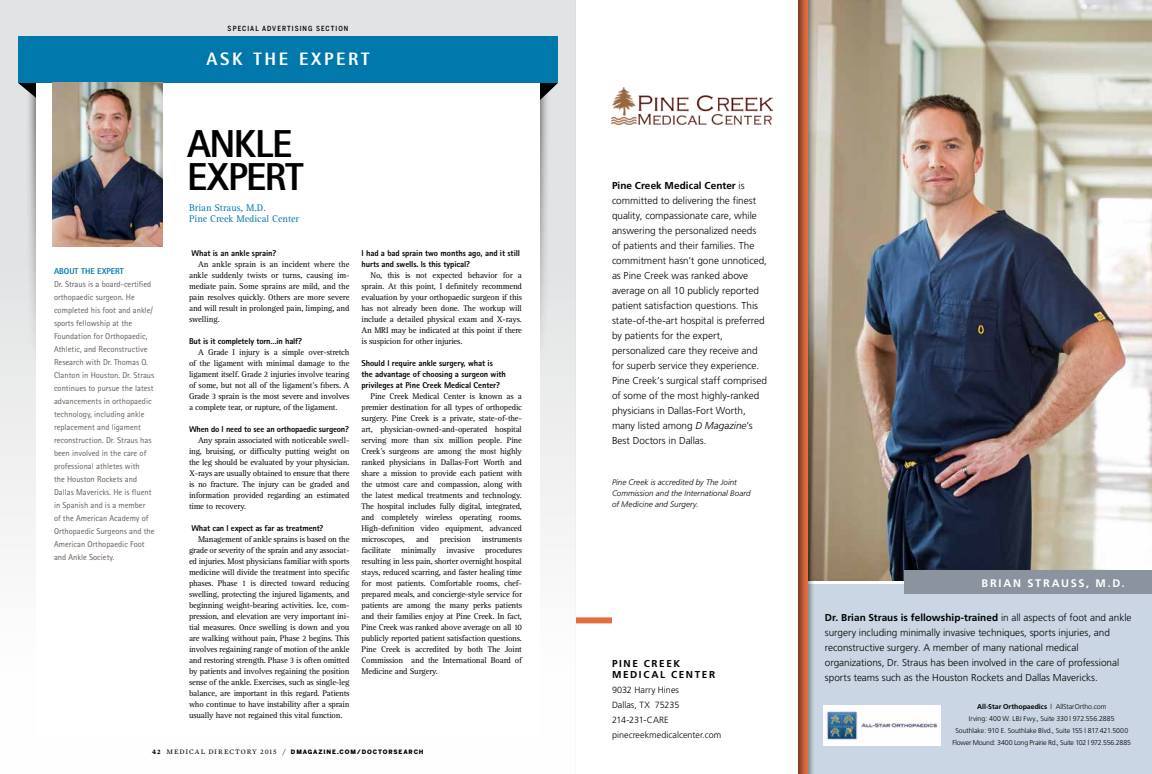
<style>
.page{position:relative;width:1152px;height:774px;background:#fff}
.page>*{position:absolute;margin:0;border:0;box-sizing:border-box;transform-origin:0 0}
.t1{font:800 39px/33px "Rotis Sans Serif";letter-spacing:-.03em;color:#000}
.t2{font:800 18px "Rotis Semi Sans";letter-spacing:.15em;color:#fff}
.t3{font:700 11px "Frutiger";letter-spacing:.16em;color:#fff}
.t4{font:300 10px/15px "Frutiger";color:#000}
.t5{font:10px/11px "Rotis Serif";color:#0078ab}
.t6{font:700 10px/11px "Frutiger";letter-spacing:.16em;color:#000}
.t7{font:300 9px/15px "Frutiger";letter-spacing:.005em;color:#000}
.t8{font:8.5px/11px "Rotis Serif";letter-spacing:-.02em;color:#000;text-align:justify}
.t9{font:8.5px/13px "Rotis Sans Serif";color:#635c57}
.t10{font:800 8.5px/11px "Rotis Sans Serif";letter-spacing:-.01em;color:#000}
.t11{font:800 8.5px "Rotis Sans Serif";color:#0078ab}
.t12{font:italic 300 8px/11px "Frutiger";letter-spacing:.005em;color:#000}
.t13{font:300 7px/12px "Frutiger";letter-spacing:-.015em;color:#000;text-align:center}
.t14{font:500 7px "Benton Sans Cond";letter-spacing:.15em;color:#000}
.t15{font:900 6px "Benton Sans";letter-spacing:.14em;color:#000}
.s1{font-family:"Mercury Text G2";font-weight:700;font-size:7px}
.s2{font-family:"Mercury Text G2";font-weight:400;font-size:7px}
.s3{font-weight:700}
.s4{font-style:italic}
</style>
<div class="page">
<div style="left:0;top:0;width:576px;height:774px;background:linear-gradient(to bottom,#dbdcdd,#fff)"></div>
<svg style="left:18px;top:83px;width:8px;height:19px"></svg>
<svg style="left:550px;top:83px;width:8px;height:21px"></svg>
<div style="left:26px;top:64px;width:524px;height:303px;background:#000;opacity:.75"></div>
<div style="left:36px;top:74px;width:504px;height:664px;background:#fff"></div>
<div style="left:18px;top:36px;width:540px;height:47px;background:#0078ab"></div>
<img style="left:52px;top:83px;width:110px;height:164px">
<img style="left:815px;top:0;width:337px;height:580px">
<div style="left:789px;top:584px;width:363px;height:190px;background:#cad6e3"></div>
<div style="left:649px;top:0;width:166px;height:774px;background:#000;opacity:.45"></div>
<div style="left:574px;top:0;width:233px;height:774px;background:#000;opacity:.45"></div>
<div style="left:576px;top:0;width:222px;height:774px;background:#fff"></div>
<img style="left:612px;top:88px;width:161px;height:36px">
<div style="left:904px;top:571px;width:248px;height:23px;background:#8a939e"></div>
<div style="left:576px;top:617px;width:36px;height:6px;background:#e26e40"></div>
<img style="left:824px;top:705px;width:117px;height:41px">
<p class="t14" style="left:228px;top:24px;width:122px">SPECIAL ADVERTISING SECTION</p>
<h2 class="t2" style="left:206px;top:48px;width:165px">ASK THE EXPERT</h2>
<h1 class="t1" style="left:187px;top:127px;width:118px">ANKLE<br>EXPERT</h1>
<p class="t11" style="left:54px;top:265px;width:71px">ABOUT THE EXPERT</p>
<p class="t9" style="left:54px;top:277px;width:102px">Dr. Straus is a board-certified orthopaedic surgeon. He completed his foot and ankle/ sports fellowship at the<br>Foundation for Orthopaedic,<br>Athletic, and Reconstructive<br>Research with Dr. Thomas O.<br>Clanton in Houston. Dr. Straus continues to pursue the latest advancements in orthopaedic technology, including ankle replacement and ligament reconstruction. Dr. Straus has been involved in the care of professional athletes with<br>the Houston Rockets and<br>Dallas Mavericks. He is fluent in Spanish and is a member<br>of the American Academy of<br>Orthopaedic Surgeons and the<br>American Orthopaedic Foot and Ankle Society.</p>
<p class="t5" style="left:189px;top:202px;width:112px">Brian Straus, M.D.<br>Pine Creek Medical Center</p>
<p class="t10" style="left:191px;top:248px;width:87px">What is an ankle sprain?</p>
<p class="t8" style="left:189px;top:259px;width:162px;text-indent:9px">An ankle sprain is an incident where the ankle suddenly twists or turns, causing im&shy;mediate pain. Some sprains are mild, and the pain resolves quickly. Others are more severe and will result in prolonged pain, limping, and swelling.</p>
<p class="t10" style="left:189px;top:336px;width:115px">But is it completely torn…in half?</p>
<p class="t8" style="left:189px;top:347px;width:162px;text-indent:9px">A Grade I injury is a simple over-stretch of the ligament with minimal damage to the ligament itself. Grade 2 injuries involve tearing of some, but not all of the ligament’s fibers. A Grade 3 sprain is the most severe and involves a complete tear, or rupture, of the ligament.</p>
<p class="t10" style="left:189px;top:423px;width:162px">When do I need to see an orthopaedic surgeon?</p>
<p class="t8" style="left:189px;top:435px;width:162px;text-indent:9px">Any sprain associated with noticeable swell&shy;ing, bruising, or difficulty putting weight on the leg should be evaluated by your physician.<br>X-rays are usually obtained to ensure that there is no fracture. The injury can be graded and information provided regarding an estimated time to recovery.</p>
<p class="t10" style="left:191px;top:522px;width:134px">What can I expect as far as treatment?</p>
<p class="t8" style="left:189px;top:534px;width:162px;text-indent:9px">Management of ankle sprains is based on the grade or severity of the sprain and any associat&shy;ed injuries. Most physicians familiar with sports medicine will divide the treatment into specific phases. Phase 1 is directed toward reducing swelling, protecting the injured ligaments, and beginning weight-bearing activities. Ice, com&shy;pression, and elevation are very important ini&shy;tial measures. Once swelling is down and you are walking without pain, Phase 2 begins. This involves regaining range of motion of the ankle and restoring strength. Phase 3 is often omitted by patients and involves regaining the position sense of the ankle. Exercises, such as single-leg balance, are important in this regard. Patients who continue to have instability after a sprain usually have not regained this vital function.</p>
<p class="t10" style="left:361px;top:247px;width:160px">I had a bad sprain two months ago, and it still hurts and swells. Is this typical?</p>
<p class="t8" style="left:361px;top:270px;width:162px;text-indent:9px">No, this is not expected behavior for a sprain. At this point, I definitely recommend evaluation by your orthopaedic surgeon if this has not already been done. The workup will include a detailed physical exam and X-rays.<br>An MRI may be indicated at this point if there is suspicion for other injuries.</p>
<p class="t10" style="left:361px;top:357px;width:146px">Should I require ankle surgery, what is the advantage of choosing a surgeon with privileges at Pine Creek Medical Center?</p>
<p class="t8" style="left:361px;top:391px;width:162px;text-indent:9px">Pine Creek Medical Center is known as a premier destination for all types of orthopedic surgery. Pine Creek is a private, state-of-the&shy;art, physician-owned-and-operated hospital serving more than six million people. Pine Creek’s surgeons are among the most highly ranked physicians in Dallas-Fort Worth and share a mission to provide each patient with the utmost care and compassion, along with the latest medical treatments and technology.<br>The hospital includes fully digital, integrated, and completely wireless operating rooms.<br>High-definition video equipment, advanced microscopes,</p>
<p class="t8" style="left:416px;top:534px;width:14px">and</p>
<p class="t8" style="left:440px;top:534px;width:32px">precision</p>
<p class="t8" style="left:361px;top:534px;width:162px;text-indent:120px">instruments facilitate minimally invasive procedures resulting in less pain, shorter overnight hospital stays, reduced scarring, and faster healing time for most patients. Comfortable rooms, chef&shy;prepared meals, and concierge-style service for patients are among the many perks patients and their families enjoy at Pine Creek. In fact, Pine Creek was ranked above average on all 10 publicly reported patient satisfaction questions.<br>Pine Creek is accredited by both The Joint Commission and the International Board of Medicine and Surgery.</p>
<p class="t15" style="left:152px;top:748px;width:273px"><span class="s1">42</span> <span class="s2">MEDICAL DIRECTORY 2015 /</span> DMAGAZINE.COM/DOCTORSEARCH</p>
<p class="t4" style="left:612px;top:178px;width:157px"><span class="s3">Pine Creek Medical Center</span> is committed to delivering the finest quality, compassionate care, while answering the personalized needs of patients and their families. The commitment hasn’t gone unnoticed, as Pine Creek was ranked above average on all 10 publicly reported patient satisfaction questions. This state-of-the-art hospital is preferred by patients for the expert, personalized care they receive and for superb service they experience.<br>Pine Creek’s surgical staff comprised of some of the most highly-ranked physicians in Dallas-Fort Worth, many listed among <span class="s4">D Magazine</span>’s Best Doctors in Dallas.</p>
<p class="t12" style="left:612px;top:477px;width:140px">Pine Creek is accredited by The Joint<br>Commission and the International Board of Medicine and Surgery.</p>
<p class="t6" style="left:612px;top:658px;width:105px">PINE CREEK<br>MEDICAL CENTER</p>
<p class="t7" style="left:612px;top:682px;width:111px">9032 Harry Hines<br>Dallas, TX 75235<br>214-231-CARE pinecreekmedicalcenter.com</p>
<p class="t3" style="left:982px;top:577px;width:145px">BRIAN STRAUSS, M.D.</p>
<p class="t4" style="left:825px;top:610px;width:308px"><span class="s3">Dr. Brian Straus is fellowship-trained</span> in all aspects of foot and ankle surgery including minimally invasive techniques, sports injuries, and reconstructive surgery. A member of many national medical organizations, Dr. Straus has been involved in the care of professional sports teams such as the Houston Rockets and Dallas Mavericks.</p>
<p class="t13" style="left:953px;top:701px;width:180px"><span class="s3">All-Star Orthopaedics</span> | AllStarOrtho.com<br>Irving: 400 W. LBJ Fwy., Suite 330 | 972.556.2885<br>Southlake: 910 E. Southlake Blvd., Suite 155 | 817.421.5000<br>Flower Mound: 3400 Long Prairie Rd., Suite 102 | 972.556.2885</p>
</div>
